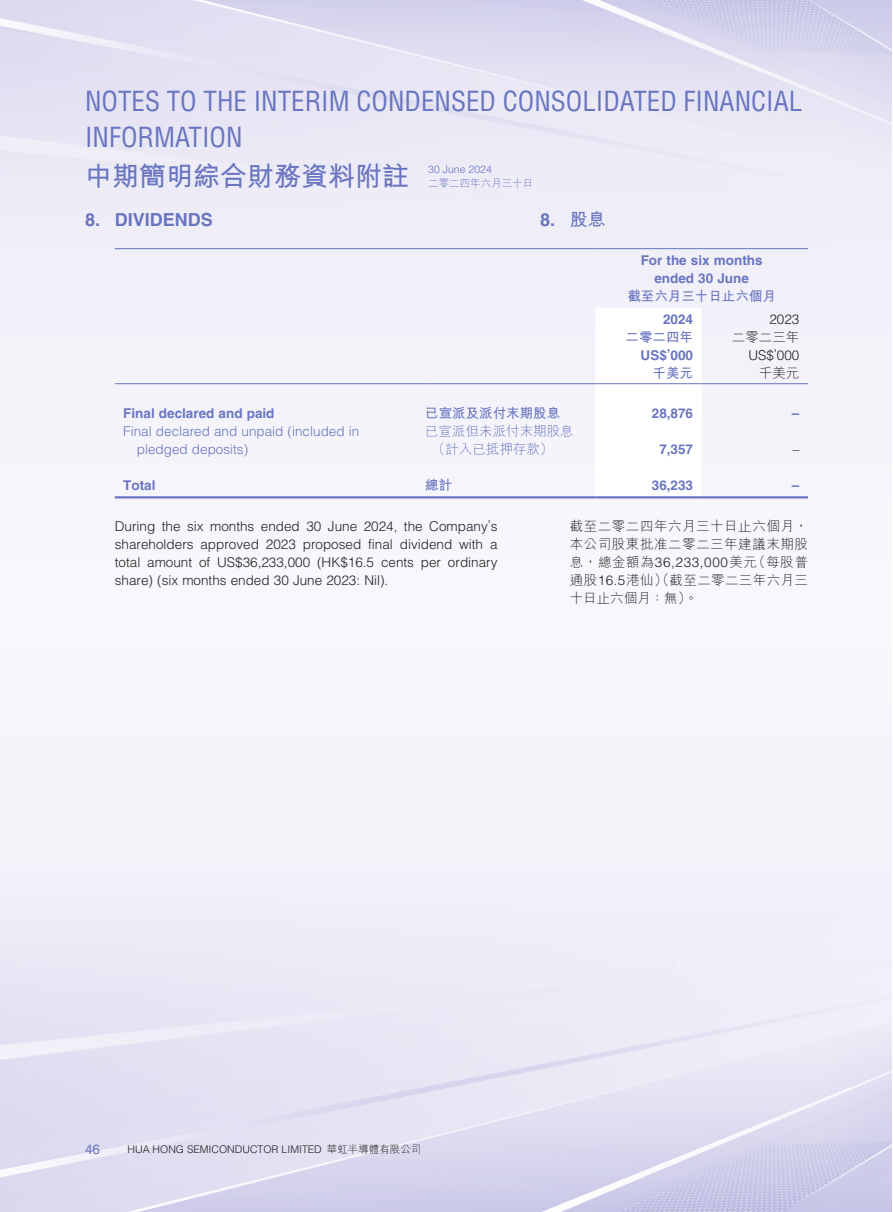
<style>
.page{position:relative;width:893px;height:1212px;background:#fff}
.page>*{position:absolute;margin:0;border:0;box-sizing:border-box;transform-origin:0 0}
.t1{font:condensed 27px/36px "Helvetica LT Std";color:#6975c0}
.t2{font:700 27px "M Hei HK";color:#6975c0}
.t3{font:700 18px "Helvetica LT Std";color:#6975c0}
.t4{font:300 13.5px/18px "Helvetica LT Std";color:#231f20;text-align:justify}
.t5{font:300 13.5px/18px "M Hei HK";letter-spacing:.04em;color:#231f20;text-align:justify}
.t6{font:700 13.5px/18px "Helvetica LT Std";color:#6975c0;text-align:center}
.t7{font:300 13.5px/18px "Helvetica LT Std";color:#6975c0}
.t8{font:700 13.5px "M Hei HK";color:#6975c0}
.t9{font:300 13.5px/18px "M Hei HK";color:#6975c0}
.t10{font:13.5px "Helvetica LT Std";color:#6975c0}
.t11{font:300 10.5px "Helvetica LT Std";color:#231f20}
.t12{font:300 10.5px "Helvetica LT Std";color:#6975c0}
.t13{font:300 10.5px "M Hei HK";color:#6975c0}
.s1{font-family:"M Hei HK"}
.s2{font-family:"Helvetica LT Std"}
</style>
<div class="page">
<div style="left:0;top:0;width:892px;height:1212px;background:#f5f4fa"></div>
<img style="left:0;top:0;width:892px;height:250px">
<img style="left:0;top:944px;width:892px;height:268px">
<div style="left:595px;top:308px;width:107px;height:188px;background:#fff"></div>
<hr style="left:115px;top:248px;width:310px;height:1px;background:#6975c0">
<hr style="left:425px;top:248px;width:170px;height:1px;background:#6975c0">
<hr style="left:595px;top:248px;width:213px;height:1px;background:#6975c0">
<hr style="left:115px;top:383px;width:310px;height:1px;background:#6975c0">
<hr style="left:425px;top:383px;width:170px;height:1px;background:#6975c0">
<hr style="left:595px;top:383px;width:107px;height:1px;background:#6975c0">
<hr style="left:702px;top:383px;width:106px;height:1px;background:#6975c0">
<hr style="left:115px;top:496px;width:310px;height:2px;background:#6975c0">
<hr style="left:425px;top:496px;width:170px;height:2px;background:#6975c0">
<hr style="left:595px;top:496px;width:107px;height:2px;background:#6975c0">
<hr style="left:702px;top:496px;width:106px;height:2px;background:#6975c0">
<h1 class="t1" style="left:85px;top:83px;width:719px">NOTES TO THE INTERIM CONDENSED CONSOLIDATED FINANCIAL<br>INFORMATION</h1>
<h1 class="t2" style="left:85px;top:156px;width:325px">中期簡明綜合財務資料附註</h1>
<p class="t12" style="left:428px;top:163px;width:65px">30 June 2024</p>
<p class="t13" style="left:428px;top:178px;width:106px">二零二四年六月三十日</p>
<h2 class="t3" style="left:85px;top:208px;width:129px">8. DIVIDENDS</h2>
<h2 class="t3" style="left:540px;top:208px;width:67px">8. <span class="s1">股息</span></h2>
<p class="t6" style="left:641px;top:251px;width:123px">For the six months ended 30 June</p>
<p class="t8" style="left:627px;top:287px;width:150px">截至六月三十日止六個月</p>
<p class="t6" style="left:663px;top:310px;width:32px">2024</p>
<p class="t4" style="left:769px;top:310px;width:32px">2023</p>
<p class="t8" style="left:626px;top:327px;width:69px">二零二四年</p>
<p class="t5" style="left:732px;top:328px;width:69px">二零二三年</p>
<p class="t6" style="left:641px;top:346px;width:54px">US$’000</p>
<p class="t4" style="left:748px;top:346px;width:53px">US$’000</p>
<p class="t8" style="left:653px;top:363px;width:42px">千美元</p>
<p class="t5" style="left:759px;top:364px;width:42px">千美元</p>
<p class="t6" style="left:123px;top:404px;width:153px">Final declared and paid</p>
<p class="t8" style="left:425px;top:404px;width:136px">已宣派及派付末期股息</p>
<p class="t6" style="left:652px;top:404px;width:43px">28,876</p>
<p class="t6" style="left:792px;top:404px;width:9px">–</p>
<p class="t7" style="left:137px;top:422px;width:224px;text-indent:-14px">Final declared and unpaid (included in pledged deposits)</p>
<p class="t9" style="left:432px;top:422px;width:143px;text-indent:-7px">已宣派但未派付末期股息（計入已抵押存款）</p>
<p class="t6" style="left:659px;top:440px;width:35px">7,357</p>
<p class="t4" style="left:793px;top:440px;width:8px">–</p>
<p class="t6" style="left:123px;top:476px;width:34px">Total</p>
<p class="t8" style="left:425px;top:476px;width:28px">總計</p>
<p class="t6" style="left:652px;top:476px;width:43px">36,233</p>
<p class="t6" style="left:792px;top:476px;width:9px">–</p>
<p class="t5" style="left:570px;top:517px;width:240px">截至二零二四年六月三十日止六個月，本公司股東批准二零二三年建議末期股息，總金額為<span class="s2">36,233,000</span>美元（每股普通股<span class="s2">16.5</span>港仙）（截至二零二三年六月三十日止六個月：無）。</p>
<p class="t4" style="left:115px;top:517px;width:384px">During the six months ended 30 June 2024, the Company’s shareholders approved 2023 proposed final dividend with a total amount of US$36,233,000 (HK$16.5 cents per ordinary share) (six months ended 30 June 2023: Nil).</p>
<p class="t10" style="left:85px;top:1141px;width:17px">46</p>
<p class="t11" style="left:128px;top:1142px;width:295px">HUA HONG SEMICONDUCTOR LIMITED <span class="s1">華虹半導體有限公司</span></p>
</div>
